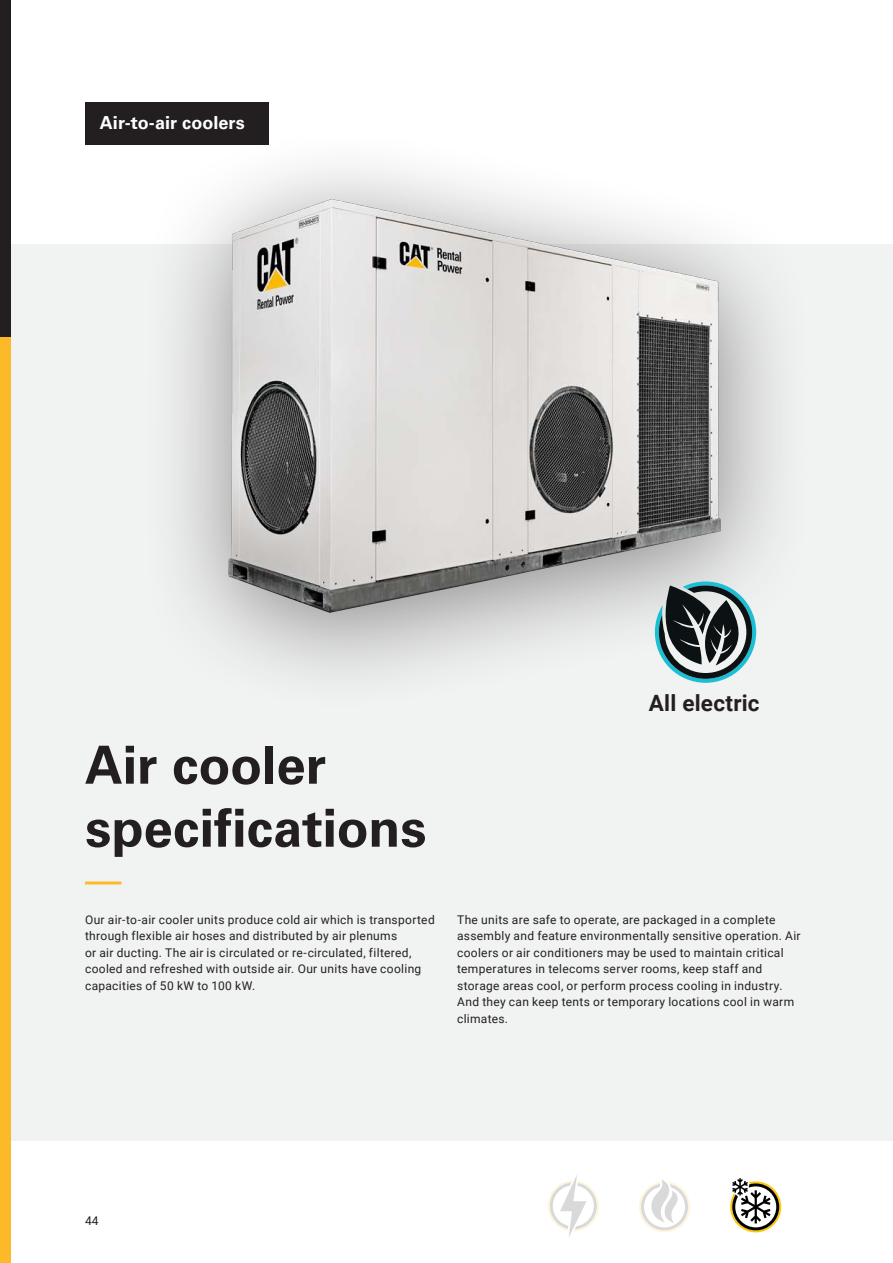
<style>
.page{position:relative;width:893px;height:1263px;background:#fff}
.page>*{position:absolute;margin:0;border:0;box-sizing:border-box;transform-origin:0 0}
.Text{font:700 52.5px "Univers";color:#231f20}
.Text-2{font:700 22.5px "Roboto";letter-spacing:.015em;color:#231f20}
.Text-3{font:700 18px "Univers";letter-spacing:.005em;color:#fff}
.Text-4{font:12px/16.5px "Roboto";letter-spacing:.025em;color:#231f20}
</style>
<div class="page">
<div style="left:0;top:244px;width:893px;height:896px;background:#f1f2f2"></div>
<div style="left:0;top:0;width:11px;height:1263px;background:#fdba28"></div>
<div style="left:0;top:0;width:11px;height:337px;background:#231f20"></div>
<div style="left:85px;top:102px;width:184px;height:42px;background:#231f20"></div>
<hr style="left:85px;top:881px;width:36px;height:3px;background:#fdba28">
<div style="left:138px;top:125px;width:678px;height:592px;background:#231f20;opacity:.5"></div>
<img style="left:138px;top:159px;width:678px;height:558px">
<svg style="left:548px;top:1175px;width:51px;height:61px"></svg>
<svg style="left:639px;top:1180px;width:51px;height:52px"></svg>
<svg style="left:730px;top:1178px;width:51px;height:54px"></svg>
<svg style="left:655px;top:581px;width:101px;height:102px"></svg>
<p class="Text-3" style="left:100px;top:112px;width:146px">Air-to-air coolers</p>
<p class="Text" style="left:85px;top:734px;width:243px">Air cooler</p>
<p class="Text" style="left:85px;top:797px;width:343px">specifications</p>
<p class="Text-2" style="left:649px;top:687px;width:112px">All electric</p>
<p class="Text-4" style="left:85px;top:911px;width:351px">Our air-to-air cooler units produce cold air which is transported through flexible air hoses and distributed by air plenums<br>or air ducting. The air is circulated or re-circulated, filtered, cooled and refreshed with outside air. Our units have cooling capacities of 50 kW to 100 kW.</p>
<p class="Text-4" style="left:457px;top:911px;width:345px">The units are safe to operate, are packaged in a complete assembly and feature environmentally sensitive operation. Air coolers or air conditioners may be used to maintain critical temperatures in telecoms server rooms, keep staff and storage areas cool, or perform process cooling in industry.<br>And they can keep tents or temporary locations cool in warm climates.</p>
<p class="Text-4" style="left:85px;top:1212px;width:15px">44</p>
</div>
